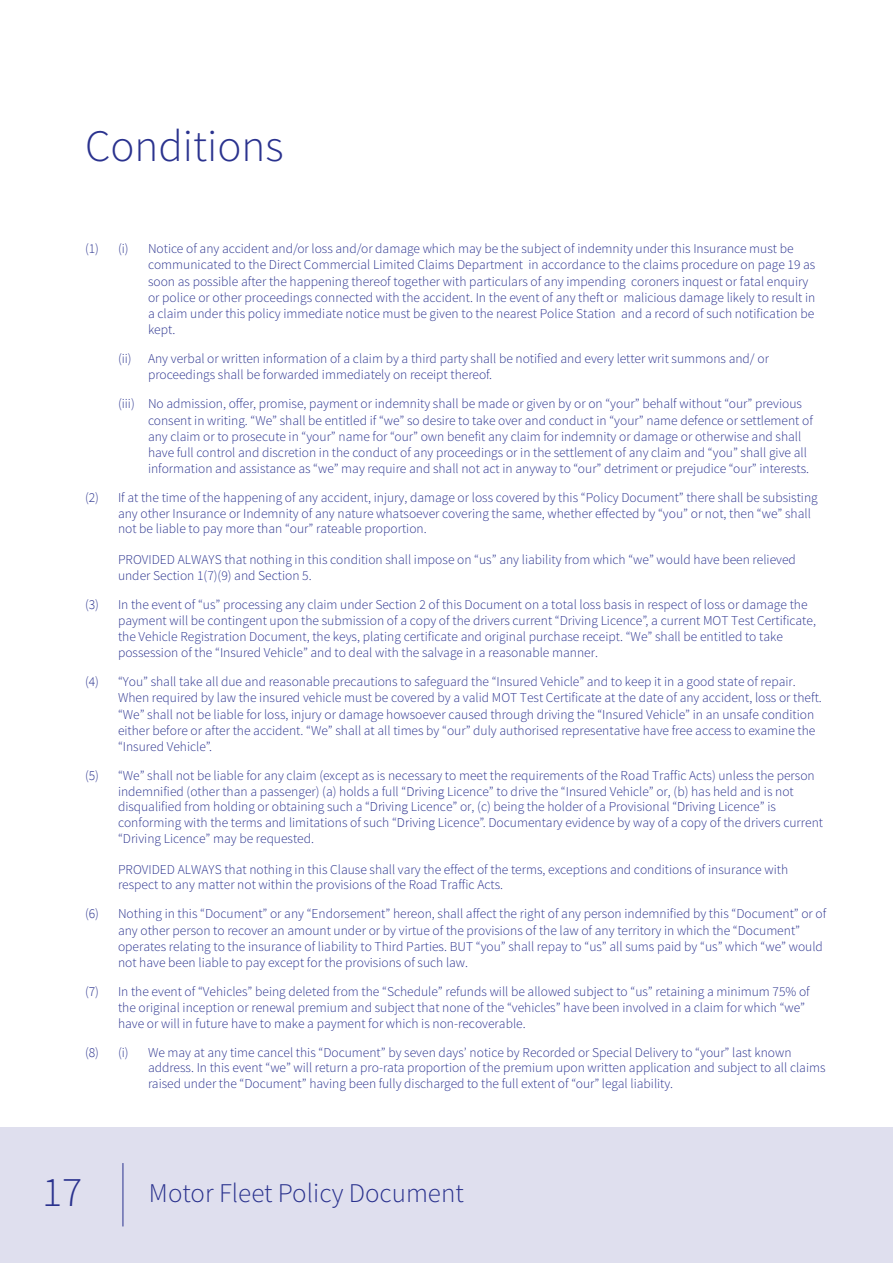
<style>
.page{position:relative;width:893px;height:1263px;background:#fff}
.page>*{position:absolute;margin:0;border:0;box-sizing:border-box;transform-origin:0 0}
.t1{font:300 45px "Source Sans Pro";color:#2a328e}
.t2{font:300 42px "Source Sans Pro";color:#2a328e}
.t3{font:300 27px "Source Sans Pro";color:#2a328e}
.t4{font:300 13.5px/16.2px "Source Sans Pro";color:#2a328e}
</style>
<div class="page">
<div style="left:0;top:1127px;width:893px;height:136px;background:#dfdfee"></div>
<hr style="left:123px;top:1163px;width:1px;height:63px;background:#2a328e">
<h1 class="t1" style="left:85px;top:119px;width:200px">Conditions</h1>
<p class="t4" style="left:85px;top:241px;width:45px">(1) (i)</p>
<p class="t4" style="left:148px;top:241px;width:669px">Notice of any accident and/or loss and/or damage which may be the subject of indemnity under this Insurance must be communicated to the Direct Commercial Limited Claims Department in accordance to the claims procedure on page 19 as soon as possible after the happening thereof together with particulars of any impending coroners inquest or fatal enquiry or police or other proceedings connected with the accident. In the event of any theft or malicious damage likely to result in a claim under this policy immediate notice must be given to the nearest Police Station and a record of such notification be kept.</p>
<p class="t4" style="left:148px;top:351px;width:622px;text-indent:-30px">(ii) Any verbal or written information of a claim by a third party shall be notified and every letter writ summons and/ or proceedings shall be forwarded immediately on receipt thereof.</p>
<p class="t4" style="left:148px;top:396px;width:666px;text-indent:-30px">(iii) No admission, offer, promise, payment or indemnity shall be made or given by or on “your” behalf without “our” previous consent in writing. “We” shall be entitled if “we” so desire to take over and conduct in “your” name defence or settlement of any claim or to prosecute in “your” name for “our” own benefit any claim for indemnity or damage or otherwise and shall have full control and discretion in the conduct of any proceedings or in the settlement of any claim and “you” shall give all information and assistance as “we” may require and shall not act in anyway to “our” detriment or prejudice “our” interests.</p>
<p class="t4" style="left:118px;top:490px;width:701px;line-height:15.5px;text-indent:-33px">(2) If at the time of the happening of any accident, injury, damage or loss covered by this “Policy Document” there shall be subsisting any other Insurance or Indemnity of any nature whatsoever covering the same, whether effected by “you” or not, then “we” shall not be liable to pay more than “our” rateable proportion.</p>
<p class="t4" style="left:118px;top:552px;width:679px;line-height:15.5px">PROVIDED ALWAYS that nothing in this condition shall impose on “us” any liability from which “we” would have been relieved under Section 1(7)(9) and Section 5.</p>
<p class="t4" style="left:118px;top:596px;width:699px;text-indent:-33px">(3) In the event of “us” processing any claim under Section 2 of this Document on a total loss basis in respect of loss or damage the payment will be contingent upon the submission of a copy of the drivers current “Driving Licence”, a current MOT Test Certificate, the Vehicle Registration Document, the keys, plating certificate and original purchase receipt. “We” shall be entitled to take possession of the “Insured Vehicle” and to deal with the salvage in a reasonable manner.</p>
<p class="t4" style="left:118px;top:674px;width:705px;text-indent:-33px">(4) “You” shall take all due and reasonable precautions to safeguard the “Insured Vehicle” and to keep it in a good state of repair.<br>When required by law the insured vehicle must be covered by a valid MOT Test Certificate at the date of any accident, loss or theft. “We” shall not be liable for loss, injury or damage howsoever caused through driving the “Insured Vehicle” in an unsafe condition either before or after the accident. “We” shall at all times by “our” duly authorised representative have free access to examine the “Insured Vehicle”.</p>
<p class="t4" style="left:118px;top:768px;width:707px;line-height:15.6px;text-indent:-33px">(5) “We” shall not be liable for any claim (except as is necessary to meet the requirements of the Road Traffic Acts) unless the person indemnified (other than a passenger) (a) holds a full “Driving Licence” to drive the “Insured Vehicle” or, (b) has held and is not disqualified from holding or obtaining such a “Driving Licence” or, (c) being the holder of a Provisional “Driving Licence” is conforming with the terms and limitations of such “Driving Licence”. Documentary evidence by way of a copy of the drivers current “Driving Licence” may be requested.</p>
<p class="t4" style="left:118px;top:861px;width:672px;line-height:15.6px">PROVIDED ALWAYS that nothing in this Clause shall vary the effect of the terms, exceptions and conditions of insurance with respect to any matter not within the provisions of the Road Traffic Acts.</p>
<p class="t4" style="left:118px;top:906px;width:710px;text-indent:-33px">(6) Nothing in this “Document” or any “Endorsement” hereon, shall affect the right of any person indemnified by this “Document” or of any other person to recover an amount under or by virtue of the provisions of the law of any territory in which the “Document” operates relating to the insurance of liability to Third Parties. BUT “you” shall repay to “us” all sums paid by “us” which “we” would not have been liable to pay except for the provisions of such law.</p>
<p class="t4" style="left:118px;top:983px;width:693px;text-indent:-33px">(7) In the event of “Vehicles” being deleted from the “Schedule” refunds will be allowed subject to “us” retaining a minimum 75% of the original inception or renewal premium and subject that none of the “vehicles” have been involved in a claim for which “we” have or will in future have to make a payment for which is non-recoverable.</p>
<p class="t4" style="left:85px;top:1045px;width:45px">(8) (i)</p>
<p class="t4" style="left:148px;top:1045px;width:679px;line-height:14.7px">We may at any time cancel this “Document” by seven days’ notice by Recorded or Special Delivery to “your” last known address. In this event “we” will return a pro-rata proportion of the premium upon written application and subject to all claims</p>
<p class="t4" style="left:148px;top:1076px;width:527px">raised under the “Document” having been fully discharged to the full extent of “our” legal liability.</p>
<h2 class="t2" style="left:42px;top:1167px;width:42px">17</h2>
<h3 class="t3" style="left:149px;top:1177px;width:316px">Motor Fleet Policy Document</h3>
</div>
